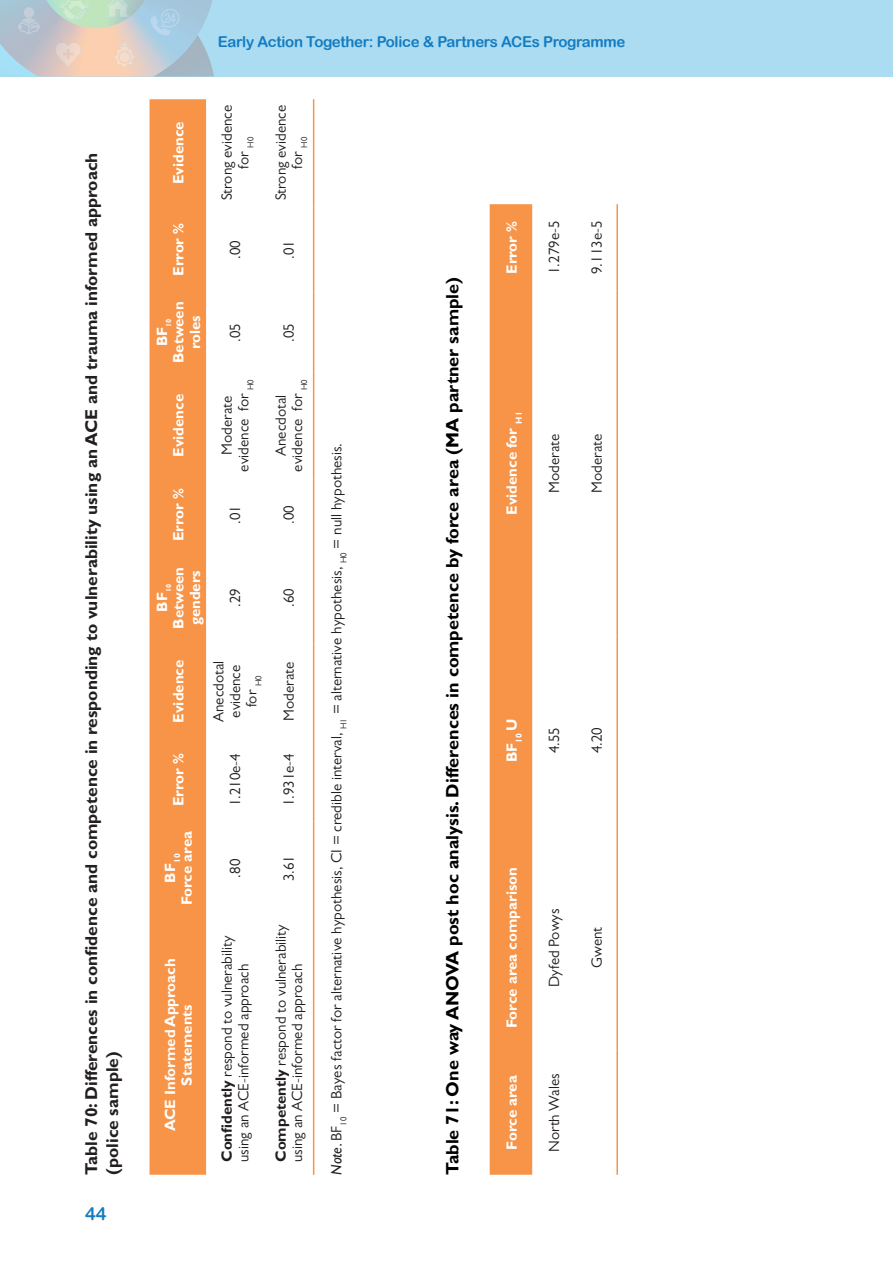
<style>
.page{position:relative;width:893px;height:1263px;background:#fff}
.page>*{position:absolute;margin:0;border:0;box-sizing:border-box;transform-origin:0 0}
.t1{font:700 18px "Gill Sans";color:#000}
.t2{font:18px "Arial Rounded MT Bold";color:#147cc1}
.t3{font:700 17.25px/21px "Gill Sans";color:#231f20}
.t4{font:15px/16.5px "Gill Sans";color:#231f20;text-align:center}
.t5{font:700 15px/16.5px "Gill Sans";color:#fff;text-align:center}
.t6{font:15px "Arial Rounded MT Bold";letter-spacing:-.02em;color:#147cc1}
.s1{font-weight:700}
.s2{font-style:italic}
</style>
<div class="page">
<div style="left:0;top:0;width:893px;height:77px;background:#abdcf1"></div>
<svg style="left:0;top:0;width:214px;height:77px"></svg>
<img style="left:114px;top:42px;width:21px;height:26px">
<div style="left:150px;top:99px;width:56px;height:1076px;background:#f79447"></div>
<svg style="left:312px;top:99px;width:1px;height:1076px"></svg>
<hr style="left:313px;top:915px;width:1px;height:260px;background:#f79447">
<hr style="left:313px;top:821px;width:1px;height:94px;background:#f79447">
<hr style="left:313px;top:738px;width:1px;height:83px;background:#f79447">
<hr style="left:313px;top:644px;width:1px;height:94px;background:#f79447">
<hr style="left:313px;top:551px;width:1px;height:93px;background:#f79447">
<hr style="left:313px;top:479px;width:1px;height:72px;background:#f79447">
<hr style="left:313px;top:372px;width:1px;height:107px;background:#f79447">
<hr style="left:313px;top:292px;width:1px;height:80px;background:#f79447">
<hr style="left:313px;top:206px;width:1px;height:86px;background:#f79447">
<hr style="left:313px;top:99px;width:1px;height:107px;background:#f79447">
<div style="left:490px;top:204px;width:42px;height:971px;background:#f79447"></div>
<hr style="left:616px;top:1050px;width:2px;height:125px;background:#f79447">
<hr style="left:616px;top:845px;width:2px;height:205px;background:#f79447">
<hr style="left:616px;top:636px;width:2px;height:209px;background:#f79447">
<hr style="left:616px;top:291px;width:2px;height:345px;background:#f79447">
<hr style="left:616px;top:204px;width:2px;height:87px;background:#f79447">
<p class="t3" style="left:81px;top:1175px;width:1024px;rotate:-90deg">Table 70: Differences in confidence and competence in responding to vulnerability using an ACE and trauma informed approach (police sample)</p>
<p class="t2" style="left:85px;top:1203px;width:23px">44</p>
<p class="t6" style="left:218px;top:32px;width:409px">Early Action Together: Police &amp; Partners ACEs Programme</p>
<p class="t5" style="left:170px;top:184px;width:64px;rotate:-90deg">Evidence</p>
<p class="t5" style="left:170px;top:276px;width:55px;rotate:-90deg">Error %</p>
<p class="t5" style="left:154px;top:363px;width:63px;rotate:-90deg">BF<sub>10<br></sub>Between roles</p>
<p class="t5" style="left:170px;top:457px;width:64px;rotate:-90deg">Evidence</p>
<p class="t5" style="left:170px;top:541px;width:55px;rotate:-90deg">Error %</p>
<p class="t5" style="left:154px;top:628px;width:63px;rotate:-90deg">BF<sub>10<br></sub>Between genders</p>
<p class="t4" style="left:219px;top:200px;width:97px;rotate:-90deg">Strong evidence for <sub>H0</sub></p>
<p class="t4" style="left:227px;top:259px;width:20px;rotate:-90deg">.00</p>
<p class="t4" style="left:227px;top:342px;width:20px;rotate:-90deg">.05</p>
<p class="t4" style="left:219px;top:472px;width:94px;rotate:-90deg">Moderate evidence for <sub>H0</sub></p>
<p class="t4" style="left:227px;top:524px;width:20px;rotate:-90deg">.01</p>
<p class="t4" style="left:227px;top:607px;width:20px;rotate:-90deg">.29</p>
<p class="t5" style="left:170px;top:723px;width:64px;rotate:-90deg">Evidence</p>
<p class="t5" style="left:170px;top:806px;width:55px;rotate:-90deg">Error %</p>
<p class="t5" style="left:162px;top:905px;width:76px;rotate:-90deg">BF<sub>10<br></sub>Force area</p>
<p class="t5" style="left:162px;top:1131px;width:174px;rotate:-90deg">ACE Informed Approach<br>Statements</p>
<p class="t4" style="left:210px;top:722px;width:63px;rotate:-90deg">Anecdotal evidence for <sub>H0</sub></p>
<p class="t4" style="left:227px;top:806px;width:55px;rotate:-90deg">1.210e-4</p>
<p class="t4" style="left:227px;top:877px;width:20px;rotate:-90deg">.80</p>
<p class="t4" style="left:219px;top:1162px;width:228px;text-align:left;rotate:-90deg"><span class="s1">Confidently</span> respond to vulnerability using an ACE-informed approach</p>
<p class="t4" style="left:272px;top:200px;width:97px;rotate:-90deg">Strong evidence for <sub>H0</sub></p>
<p class="t4" style="left:281px;top:259px;width:20px;rotate:-90deg">.01</p>
<p class="t4" style="left:281px;top:342px;width:20px;rotate:-90deg">.05</p>
<p class="t4" style="left:272px;top:472px;width:94px;rotate:-90deg">Anecdotal evidence for <sub>H0</sub></p>
<p class="t4" style="left:281px;top:524px;width:20px;rotate:-90deg">.00</p>
<p class="t4" style="left:281px;top:607px;width:20px;rotate:-90deg">.60</p>
<p class="t4" style="left:281px;top:721px;width:60px;rotate:-90deg">Moderate</p>
<p class="t4" style="left:281px;top:806px;width:55px;rotate:-90deg">1.931e-4</p>
<p class="t4" style="left:281px;top:881px;width:28px;rotate:-90deg">3.61</p>
<p class="t4" style="left:272px;top:1162px;width:239px;text-align:left;rotate:-90deg"><span class="s1">Competently</span> respond to vulnerability using an ACE-informed approach</p>
<p class="t4" style="left:328px;top:1175px;width:733px;rotate:-90deg"><span class="s2">Note.</span> BF<sub>10</sub> = Bayes factor for alternative hypothesis, CI = credible interval, <sub>H1</sub> = alternative hypothesis, <sub>H0</sub> = null hypothesis.</p>
<p class="t1" style="left:442px;top:1175px;width:899px;rotate:-90deg">Table 71: One way ANOVA post hoc analysis. Differences in competence by force area (MA partner sample)</p>
<p class="t5" style="left:503px;top:274px;width:55px;rotate:-90deg">Error %</p>
<p class="t4" style="left:546px;top:274px;width:55px;rotate:-90deg">1.279e-5</p>
<p class="t4" style="left:588px;top:274px;width:55px;rotate:-90deg">9.113e-5</p>
<p class="t5" style="left:503px;top:515px;width:105px;rotate:-90deg">Evidence for <sub>H1</sub></p>
<p class="t4" style="left:546px;top:493px;width:60px;rotate:-90deg">Moderate</p>
<p class="t4" style="left:588px;top:493px;width:60px;rotate:-90deg">Moderate</p>
<p class="t5" style="left:503px;top:762px;width:45px;rotate:-90deg">BF<sub>10</sub> U</p>
<p class="t4" style="left:546px;top:753px;width:28px;rotate:-90deg">4.55</p>
<p class="t4" style="left:588px;top:753px;width:28px;rotate:-90deg">4.20</p>
<p class="t5" style="left:503px;top:1028px;width:162px;rotate:-90deg">Force area comparison</p>
<p class="t5" style="left:503px;top:1150px;width:76px;rotate:-90deg">Force area</p>
<p class="t4" style="left:546px;top:987px;width:80px;rotate:-90deg">Dyfed Powys</p>
<p class="t4" style="left:546px;top:1152px;width:80px;rotate:-90deg">North Wales</p>
<p class="t4" style="left:588px;top:968px;width:42px;rotate:-90deg">Gwent</p>
</div>
